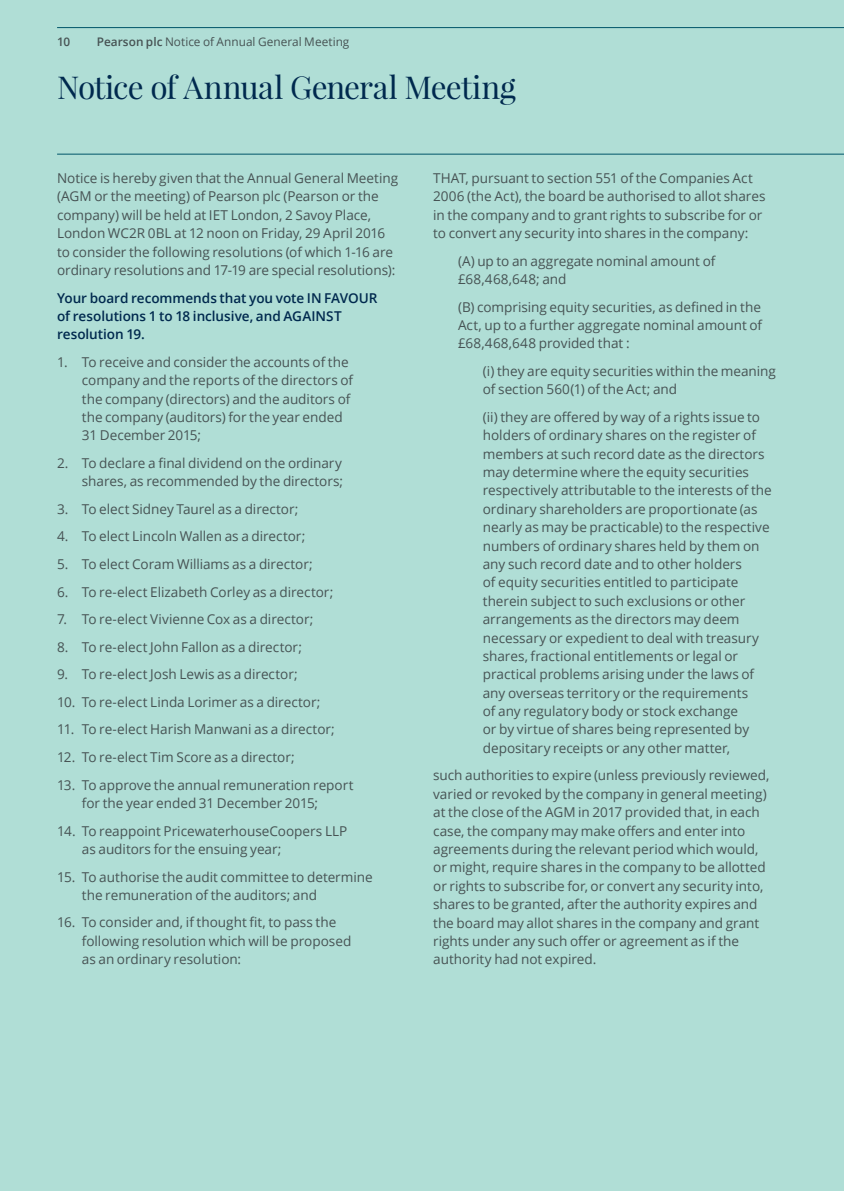
<style>
.page{position:relative;width:844px;height:1191px;background:#fff}
.page>*{position:absolute;margin:0;border:0;box-sizing:border-box;transform-origin:0 0}
.t1{font:31.5px "Playfair Display";letter-spacing:-.025em;color:#00294e}
.t2{font:13.65px/18.4px "Open Sans";letter-spacing:-.005em;color:#475354}
.t3{font:600 13.65px/18.4px "Open Sans";letter-spacing:-.005em;color:#00294e}
.t4{font:11.9px "Open Sans";color:#475354}
.t5{font:600 11.9px "Open Sans";color:#475354}
.s1{font-weight:600}
</style>
<div class="page">
<div style="left:0;top:0;width:843px;height:1191px;background:#b0ded6"></div>
<hr style="left:57px;top:27px;width:786px;height:1px;background:#005568">
<hr style="left:57px;top:154px;width:786px;height:1px;background:#005568">
<p class="t5" style="left:57px;top:34px;width:15px">10</p>
<p class="t4" style="left:97px;top:34px;width:254px"><span class="s1">Pearson plc</span> Notice of Annual General Meeting</p>
<h1 class="t1" style="left:57px;top:68px;width:460px">Notice of Annual General Meeting</h1>
<p class="t2" style="left:57px;top:168px;width:342px">Notice is hereby given that the Annual General Meeting (AGM or the meeting) of Pearson plc (Pearson or the company) will be held at IET London, 2 Savoy Place, London WC2R 0BL at 12 noon on Friday, 29 April 2016 to consider the following resolutions (of which 1-16 are ordinary resolutions and 17-19 are special resolutions):</p>
<p class="t3" style="left:57px;top:288px;width:322px">Your board recommends that you vote IN FAVOUR of resolutions 1 to 18 inclusive, and AGAINST resolution 19.</p>
<p class="t2" style="left:82px;top:352px;width:273px;text-indent:-25px">1. To receive and consider the accounts of the company and the reports of the directors of the company (directors) and the auditors of the company (auditors) for the year ended 31 December 2015;</p>
<p class="t2" style="left:57px;top:453px;width:287px;text-align:right">2. To declare a final dividend on the ordinary shares, as recommended by the directors;</p>
<p class="t2" style="left:57px;top:499px;width:243px">3. To elect Sidney Taurel as a director;</p>
<p class="t2" style="left:57px;top:527px;width:250px">4. To elect Lincoln Wallen as a director;</p>
<p class="t2" style="left:57px;top:554px;width:257px">5. To elect Coram Williams as a director;</p>
<p class="t2" style="left:57px;top:582px;width:278px">6. To re-elect Elizabeth Corley as a director;</p>
<p class="t2" style="left:57px;top:609px;width:258px">7. To re-elect Vivienne Cox as a director;</p>
<p class="t2" style="left:57px;top:637px;width:246px">8. To re-elect John Fallon as a director;</p>
<p class="t2" style="left:57px;top:665px;width:242px">9. To re-elect Josh Lewis as a director;</p>
<p class="t2" style="left:57px;top:692px;width:265px">10. To re-elect Linda Lorimer as a director;</p>
<p class="t2" style="left:57px;top:720px;width:279px">11. To re-elect Harish Manwani as a director;</p>
<p class="t2" style="left:57px;top:747px;width:239px">12. To re-elect Tim Score as a director;</p>
<p class="t2" style="left:82px;top:775px;width:273px;text-indent:-25px">13. To approve the annual remuneration report for the year ended 31 December 2015;</p>
<p class="t2" style="left:82px;top:821px;width:267px;text-indent:-25px">14. To reappoint PricewaterhouseCoopers LLP as auditors for the ensuing year;</p>
<p class="t2" style="left:82px;top:867px;width:292px;text-indent:-25px">15. To authorise the audit committee to determine the remuneration of the auditors; and</p>
<p class="t2" style="left:82px;top:913px;width:271px;text-indent:-25px">16. To consider and, if thought fit, to pass the following resolution which will be proposed as an ordinary resolution:</p>
<p class="t2" style="left:433px;top:168px;width:334px">THAT, pursuant to section 551 of the Companies Act 2006 (the Act), the board be authorised to allot shares in the company and to grant rights to subscribe for or to convert any security into shares in the company:</p>
<p class="t2" style="left:458px;top:251px;width:259px">(A) up to an aggregate nominal amount of £68,468,648; and</p>
<p class="t2" style="left:458px;top:297px;width:305px;text-align:justify">(B) comprising equity securities, as defined in the Act, up to a further aggregate nominal amount of £68,468,648 provided that :</p>
<p class="t2" style="left:482px;top:361px;width:294px">(i) they are equity securities within the meaning of section 560(1) of the Act; and</p>
<p class="t2" style="left:482px;top:407px;width:290px">(ii) they are offered by way of a rights issue to holders of ordinary shares on the register of members at such record date as the directors may determine where the equity securities respectively attributable to the interests of the ordinary shareholders are proportionate (as nearly as may be practicable) to the respective numbers of ordinary shares held by them on any such record date and to other holders<br>of equity securities entitled to participate therein subject to such exclusions or other arrangements as the directors may deem necessary or expedient to deal with treasury shares, fractional entitlements or legal or practical problems arising under the laws of any overseas territory or the requirements<br>of any regulatory body or stock exchange<br>or by virtue of shares being represented by depositary receipts or any other matter,</p>
<p class="t2" style="left:433px;top:766px;width:338px">such authorities to expire (unless previously reviewed, varied or revoked by the company in general meeting) at the close of the AGM in 2017 provided that, in each case, the company may make offers and enter into agreements during the relevant period which would, or might, require shares in the company to be allotted or rights to subscribe for, or convert any security into, shares to be granted, after the authority expires and the board may allot shares in the company and grant rights under any such offer or agreement as if the authority had not expired.</p>
</div>
